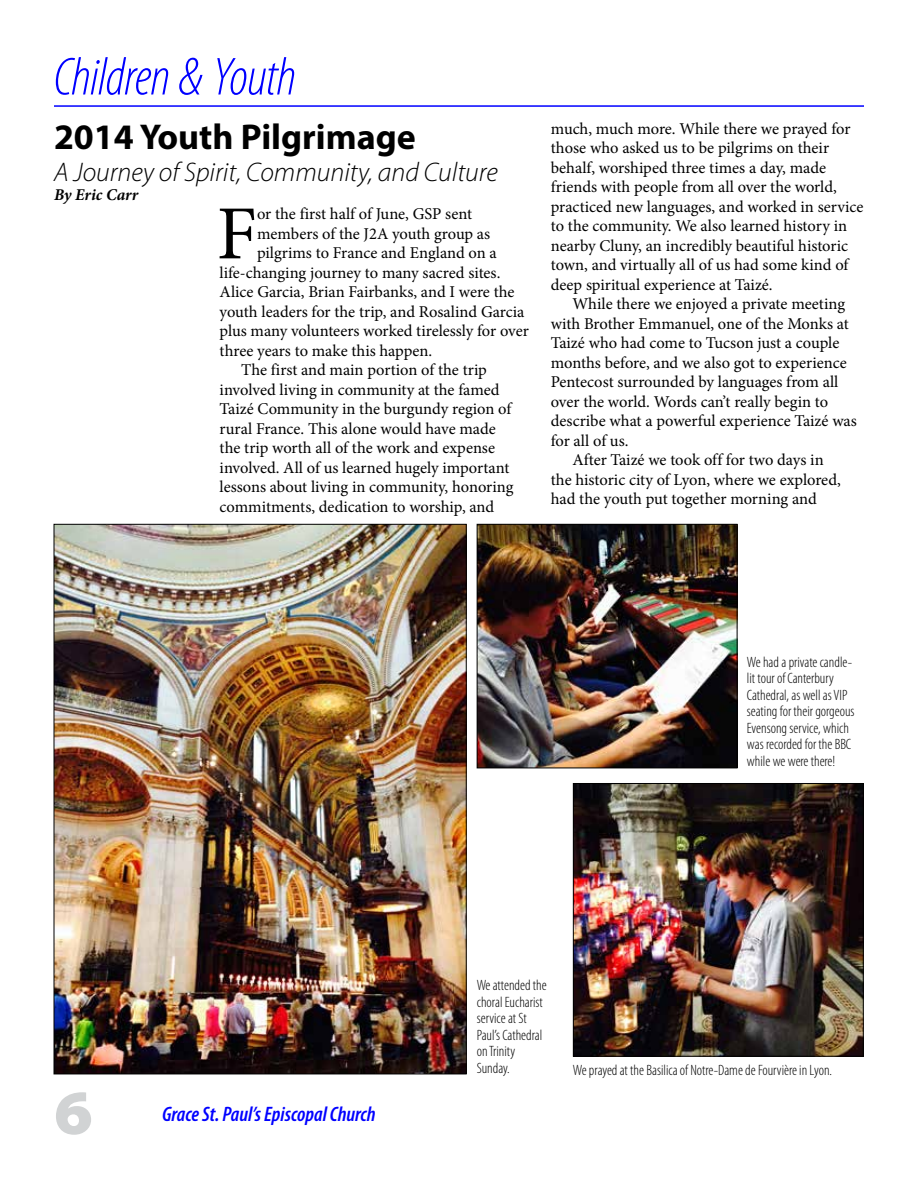
<style>
.page{position:relative;width:918px;height:1188px;background:#fff}
.page>*{position:absolute;margin:0;border:0;box-sizing:border-box;transform-origin:0 0}
.t1{font:76.5px "Minion Pro";color:#000}
.t2{font:900 semi-expanded 63px "Myriad Pro";color:#d1d3d4}
.t3{font:italic 300 condensed 54px "Myriad Pro";letter-spacing:-.015em;color:#00f}
.t4{font:700 36px "Myriad Pro";color:#000}
.t5{font:italic 300 27px "Myriad Pro";color:#000}
.t6{font:italic 600 condensed 21px "Myriad Pro";color:#00f}
.t7{font:16.5px/19.5px "Minion Pro";letter-spacing:-.005em;color:#000}
.t8{font:italic 700 16.5px "Minion Pro";letter-spacing:.005em;color:#000}
.t9{font:300 condensed 15px/16.5px "Myriad Pro";color:#000}
</style>
<div class="page">
<hr style="left:54px;top:105px;width:810px;height:2px;background:#00f">
<img style="left:56px;top:526px;width:409px;height:546px">
<img style="left:575px;top:785px;width:287px;height:270px">
<div style="left:573px;top:783px;width:291px;height:274px;border:1px solid #000"></div>
<img style="left:479px;top:526px;width:256px;height:240px">
<div style="left:477px;top:524px;width:260px;height:244px;border:1px solid #000"></div>
<h3 class="t3" style="left:54px;top:48px;width:244px">Children &amp; Youth</h3>
<h3 class="t4" style="left:54px;top:113px;width:363px">2014 Youth Pilgrimage</h3>
<h3 class="t5" style="left:54px;top:158px;width:445px">A Journey of Spirit, Community, and Culture</h3>
<p class="t8" style="left:54px;top:183px;width:86px">By Eric Carr</p>
<h1 class="t1" style="left:217px;top:183px;width:42px">F</h1>
<p class="t7" style="left:257px;top:204px;width:217px">or the first half of June, GSP sent</p>
<p class="t7" style="left:257px;top:224px;width:235px">members of the J2A youth group as</p>
<p class="t7" style="left:257px;top:243px;width:241px">pilgrims to France and England on a</p>
<p class="t7" style="left:220px;top:263px;width:282px">life-changing journey to many sacred sites.</p>
<p class="t7" style="left:220px;top:282px;width:296px">Alice Garcia, Brian Fairbanks, and I were the</p>
<p class="t7" style="left:220px;top:302px;width:306px">youth leaders for the trip, and Rosalind Garcia</p>
<p class="t7" style="left:220px;top:321px;width:311px">plus many volunteers worked tirelessly for over</p>
<p class="t7" style="left:220px;top:341px;width:214px">three years to make this happen.</p>
<p class="t7" style="left:241px;top:360px;width:247px">The first and main portion of the trip</p>
<p class="t7" style="left:220px;top:380px;width:282px">involved living in community at the famed</p>
<p class="t7" style="left:220px;top:399px;width:293px">Taizé Community in the burgundy region of</p>
<p class="t7" style="left:220px;top:419px;width:278px">rural France. This alone would have made</p>
<p class="t7" style="left:220px;top:438px;width:277px">the trip worth all of the work and expense</p>
<p class="t7" style="left:220px;top:458px;width:291px">involved. All of us learned hugely important</p>
<p class="t7" style="left:220px;top:477px;width:295px">lessons about living in community, honoring</p>
<p class="t7" style="left:220px;top:497px;width:276px">commitments, dedication to worship, and</p>
<p class="t7" style="left:551px;top:119px;width:314px">much, much more. While there we prayed for those who asked us to be pilgrims on their behalf, worshiped three times a day, made friends with people from all over the world, practiced new languages, and worked in service to the community. We also learned history in nearby Cluny, an incredibly beautiful historic town, and virtually all of us had some kind of deep spiritual experience at Taizé.</p>
<p class="t7" style="left:572px;top:294px;width:274px">While there we enjoyed a private meeting</p>
<p class="t7" style="left:551px;top:314px;width:300px">with Brother Emmanuel, one of the Monks at</p>
<p class="t7" style="left:551px;top:333px;width:290px">Taizé who had come to Tucson just a couple</p>
<p class="t7" style="left:551px;top:353px;width:297px">months before, and we also got to experience</p>
<p class="t7" style="left:551px;top:372px;width:289px">Pentecost surrounded by languages from all</p>
<p class="t7" style="left:551px;top:392px;width:279px">over the world. Words can’t really begin to</p>
<p class="t7" style="left:551px;top:411px;width:308px">describe what a powerful experience Taizé was</p>
<p class="t7" style="left:551px;top:431px;width:79px">for all of us.</p>
<p class="t7" style="left:572px;top:450px;width:253px">After Taizé we took off for two days in</p>
<p class="t7" style="left:551px;top:470px;width:291px">the historic city of Lyon, where we explored,</p>
<p class="t7" style="left:551px;top:489px;width:267px">had the youth put together morning and</p>
<p class="t9" style="left:747px;top:654px;width:109px">We had a private candle&shy;lit tour of Canterbury<br>Cathedral, as well as VIP seating for their gorgeous<br>Evensong service, which was recorded for the BBC while we were there!</p>
<h2 class="t2" style="left:54px;top:1077px;width:40px">6</h2>
<p class="t6" style="left:162px;top:1102px;width:215px">Grace St. Paul’s Episcopal Church</p>
<p class="t9" style="left:477px;top:978px;width:71px">We attended the choral Eucharist service at St<br>Paul’s Cathedral on Trinity<br>Sunday.</p>
<p class="t9" style="left:573px;top:1062px;width:261px">We prayed at the Basilica of Notre-Dame de Fourvière in Lyon.</p>
</div>
